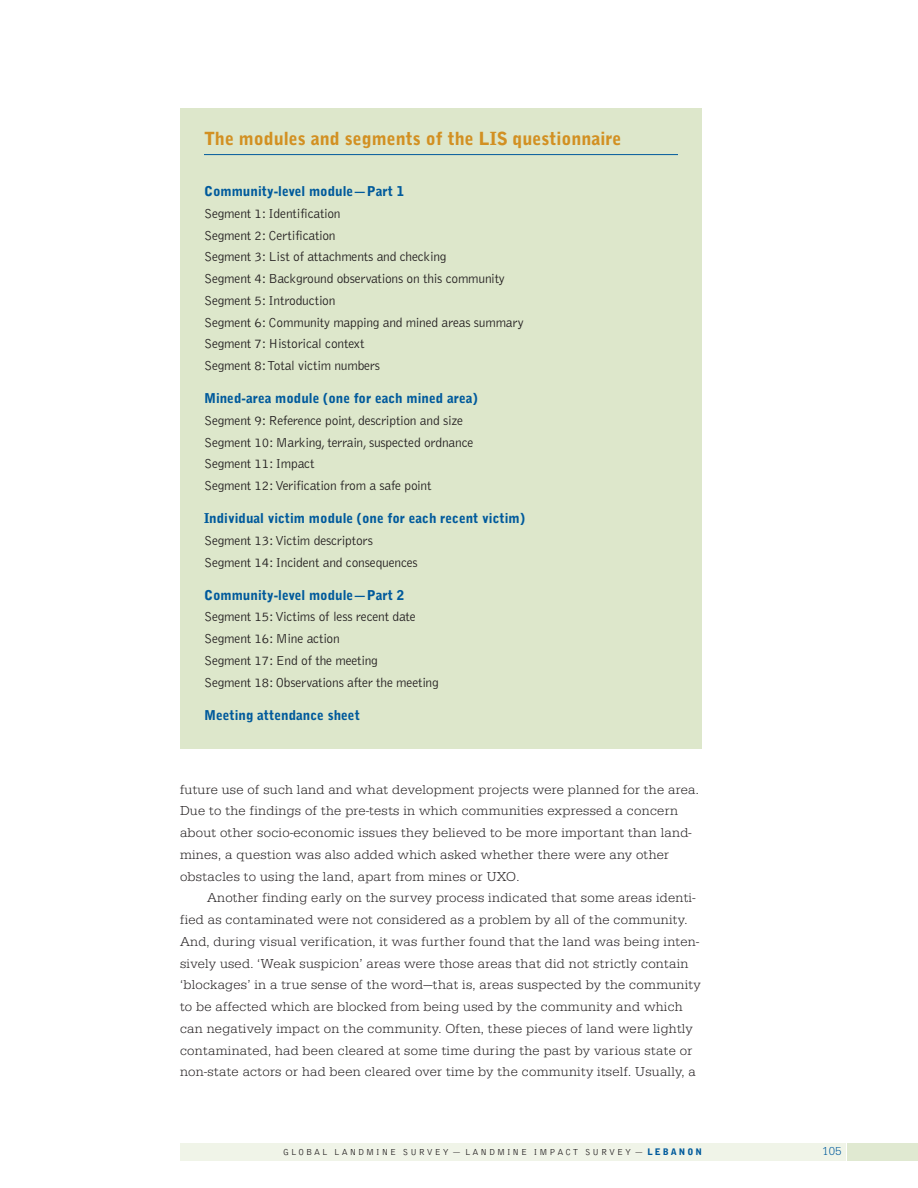
<style>
.page{position:relative;width:918px;height:1188px;background:#fff}
.page>*{position:absolute;margin:0;border:0;box-sizing:border-box;transform-origin:0 0}
.t1{font:900 18px "Bell Gothic";color:#d29022}
.t2{font:13.5px/21.8px "URW Egyptienne T Ligh";letter-spacing:.02em;color:#231f20}
.t3{font:300 13.5px/21.8px "Bell Gothic";letter-spacing:-.015em;color:#231f20}
.t4{font:900 13.5px "Bell Gothic";color:#005a9c}
.t5{font:12px "URW Egyptienne T Ligh";color:#005a9c}
.t6{font:300 9px "Bell Gothic";letter-spacing:.22em;color:#231f20}
.s1{font-weight:900;color:#005a9c}
</style>
<div class="page">
<div style="left:848px;top:1143px;width:70px;height:18px;background:#e0e9d1"></div>
<div style="left:180px;top:1143px;width:666px;height:18px;background:#f0f4e8"></div>
<div style="left:180px;top:108px;width:522px;height:641px;background:#dde7cb"></div>
<hr style="left:204px;top:154px;width:474px;height:1px;background:#005a9c">
<h1 class="t1" style="left:204px;top:132px;width:419px">The modules and segments of the LIS questionnaire</h1>
<p class="t4" style="left:204px;top:186px;width:202px">Community-level module—Part 1</p>
<p class="t3" style="left:204px;top:203px;width:321px">Segment 1: Identification<br>Segment 2: Certification<br>Segment 3: List of attachments and checking<br>Segment 4: Background observations on this community Segment 5: Introduction<br>Segment 6: Community mapping and mined areas summary Segment 7: Historical context<br>Segment 8:Total victim numbers</p>
<p class="t4" style="left:204px;top:393px;width:275px">Mined-area module (one for each mined area)</p>
<p class="t3" style="left:204px;top:410px;width:271px">Segment 9: Reference point, description and size Segment 10: Marking, terrain, suspected ordnance Segment 11: Impact<br>Segment 12:Verification from a safe point</p>
<p class="t4" style="left:204px;top:513px;width:322px">Individual victim module (one for each recent victim)</p>
<p class="t3" style="left:204px;top:530px;width:215px">Segment 13:Victim descriptors<br>Segment 14: Incident and consequences</p>
<p class="t4" style="left:204px;top:590px;width:202px">Community-level module—Part 2</p>
<p class="t3" style="left:204px;top:607px;width:236px">Segment 15:Victims of less recent date Segment 16: Mine action<br>Segment 17: End of the meeting<br>Segment 18: Observations after the meeting</p>
<p class="t4" style="left:204px;top:710px;width:157px">Meeting attendance sheet</p>
<p class="t2" style="left:180px;top:779px;width:520px">future use of such land and what development projects were planned for the area.<br>Due to the findings of the pre-tests in which communities expressed a concern about other socio-economic issues they believed to be more important than land&shy;mines, a question was also added which asked whether there were any other obstacles to using the land, apart from mines or UXO.</p>
<p class="t2" style="left:180px;top:888px;width:522px;text-indent:27px">Another finding early on the survey process indicated that some areas identi&shy;fied as contaminated were not considered as a problem by all of the community.<br>And, during visual verification, it was further found that the land was being inten&shy;sively used. ‘Weak suspicion’ areas were those areas that did not strictly contain ‘blockages’ in a true sense of the word—that is, areas suspected by the community to be affected which are blocked from being used by the community and which can negatively impact on the community. Often, these pieces of land were lightly contaminated, had been cleared at some time during the past by various state or non-state actors or had been cleared over time by the community itself. Usually, a</p>
<p class="t6" style="left:283px;top:1149px;width:420px">GLOBAL LANDMINE SURVEY— LANDMINE IMPACT SURVEY — <span class="s1">LEBANON</span></p>
<p class="t5" style="left:822px;top:1147px;width:21px">105</p>
</div>
